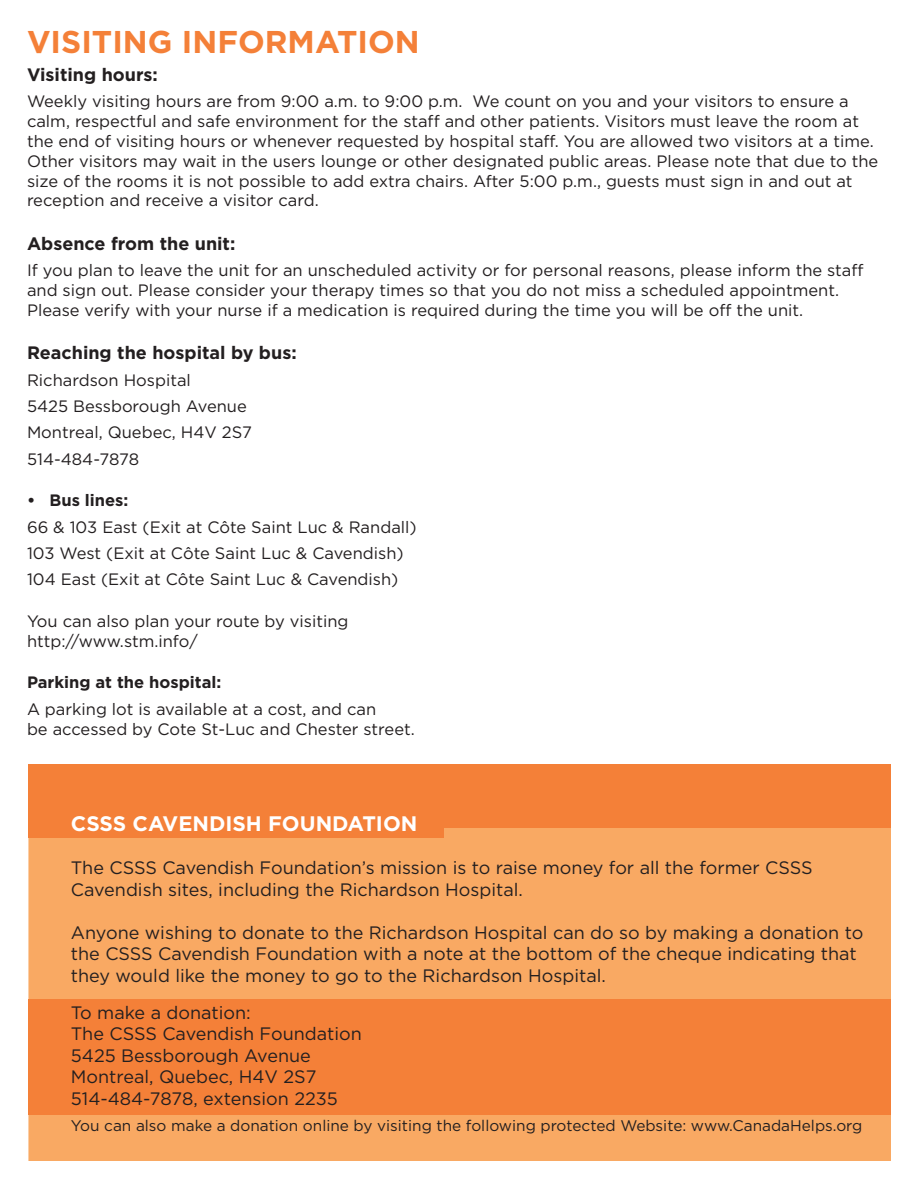
<style>
.page{position:relative;width:918px;height:1188px;background:#fff}
.page>*{position:absolute;margin:0;border:0;box-sizing:border-box;transform-origin:0 0}
.t1{font:700 31.5px "Gotham";color:#f48038}
.t2{font:700 21px "Gotham";color:#fff}
.t3{font:18px/21.6px "Gotham";color:#231f20}
.t4{font:700 18px "Gotham";color:#231f20}
.t5{font:16.5px/19.8px "Gotham";color:#231f20}
.t6{font:700 16.5px "Gotham";color:#231f20}
.t7{font:15.3px "Gotham";color:#231f20}
</style>
<div class="page">
<div style="left:28px;top:828px;width:863px;height:333px;background:#f9a963"></div>
<div style="left:28px;top:765px;width:863px;height:63px;background:#f48038"></div>
<div style="left:28px;top:806px;width:416px;height:32px;background:#f48038"></div>
<div style="left:28px;top:999px;width:863px;height:116px;background:#f48038"></div>
<h1 class="t1" style="left:27px;top:24px;width:394px">VISITING INFORMATION</h1>
<p class="t4" style="left:27px;top:64px;width:132px">Visiting hours:</p>
<p class="t5" style="left:27px;top:91px;width:853px">Weekly visiting hours are from 9:00 a.m. to 9:00 p.m. We count on you and your visitors to ensure a calm, respectful and safe environment for the staff and other patients. Visitors must leave the room at the end of visiting hours or whenever requested by hospital staff. You are allowed two visitors at a time.<br>Other visitors may wait in the users lounge or other designated public areas. Please note that due to the size of the rooms it is not possible to add extra chairs. After 5:00 p.m., guests must sign in and out at reception and receive a visitor card.</p>
<p class="t4" style="left:27px;top:233px;width:210px">Absence from the unit:</p>
<p class="t5" style="left:27px;top:260px;width:838px">If you plan to leave the unit for an unscheduled activity or for personal reasons, please inform the staff and sign out. Please consider your therapy times so that you do not miss a scheduled appointment.<br>Please verify with your nurse if a medication is required during the time you will be off the unit.</p>
<p class="t4" style="left:27px;top:343px;width:271px">Reaching the hospital by bus:</p>
<p class="t5" style="left:27px;top:366px;width:227px;line-height:26.2px">Richardson Hospital<br>5425 Bessborough Avenue<br>Montreal, Quebec, H4V 2S7<br>514-484-7878</p>
<p class="t6" style="left:27px;top:491px;width:103px">• Bus lines:</p>
<p class="t5" style="left:27px;top:513px;width:391px;line-height:26.2px">66 &amp; 103 East (Exit at Côte Saint Luc &amp; Randall)<br>103 West (Exit at Côte Saint Luc &amp; Cavendish)<br>104 East (Exit at Côte Saint Luc &amp; Cavendish)</p>
<p class="t5" style="left:27px;top:611px;width:323px">You can also plan your route by visiting http://www.stm.info/</p>
<p class="t6" style="left:27px;top:673px;width:196px">Parking at the hospital:</p>
<p class="t5" style="left:27px;top:699px;width:389px">A parking lot is available at a cost, and can<br>be accessed by Cote St-Luc and Chester street.</p>
<p class="t2" style="left:71px;top:811px;width:348px">CSSS CAVENDISH FOUNDATION</p>
<p class="t3" style="left:71px;top:857px;width:743px">The CSSS Cavendish Foundation’s mission is to raise money for all the former CSSS<br>Cavendish sites, including the Richardson Hospital.</p>
<p class="t3" style="left:71px;top:921px;width:794px">Anyone wishing to donate to the Richardson Hospital can do so by making a donation to the CSSS Cavendish Foundation with a note at the bottom of the cheque indicating that they would like the money to go to the Richardson Hospital.</p>
<p class="t3" style="left:71px;top:1001px;width:293px">To make a donation:<br>The CSSS Cavendish Foundation<br>5425 Bessborough Avenue<br>Montreal, Quebec, H4V 2S7<br>514-484-7878, extension 2235</p>
<p class="t7" style="left:71px;top:1117px;width:793px">You can also make a donation online by visiting the following protected Website: www.CanadaHelps.org</p>
</div>
